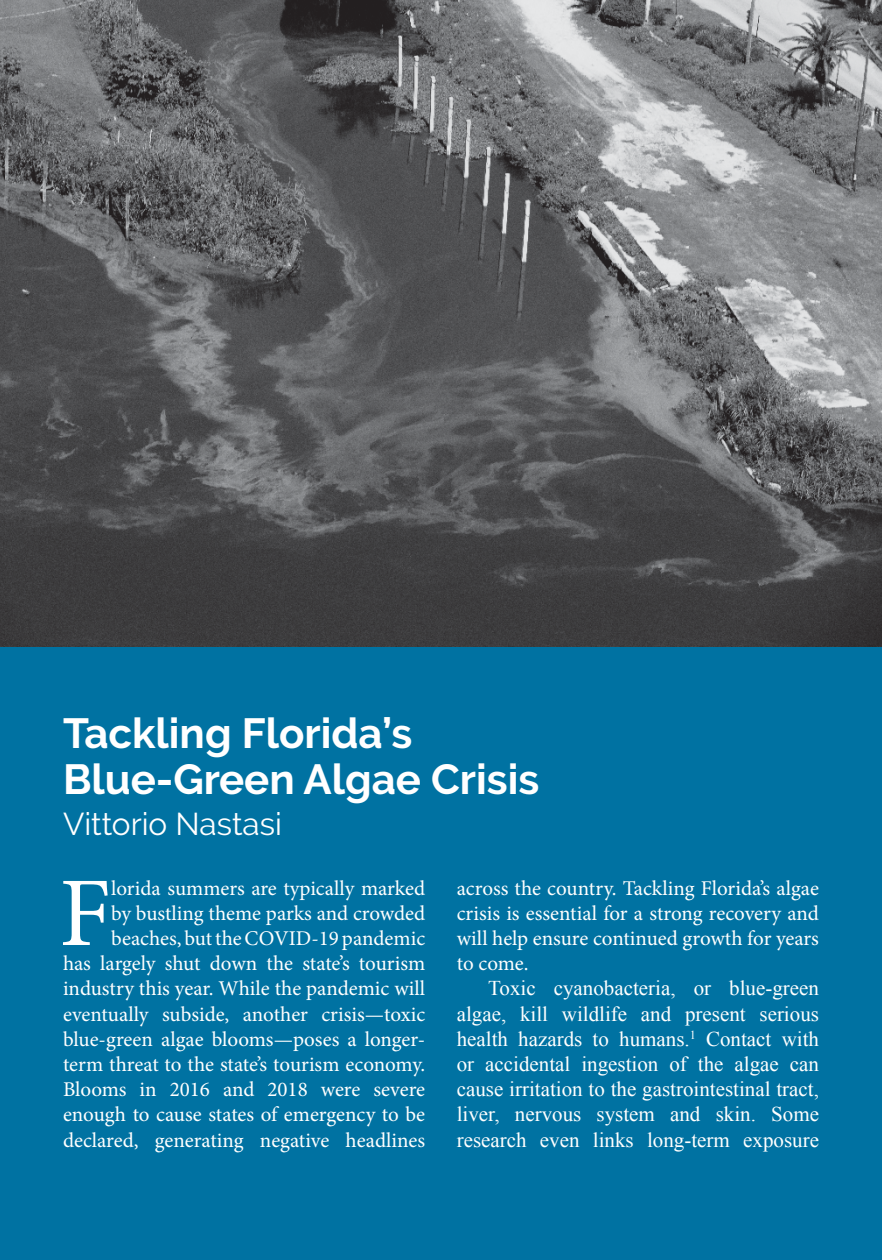
<style>
.page{position:relative;width:882px;height:1260px;background:#fff}
.page>*{position:absolute;margin:0;border:0;box-sizing:border-box;transform-origin:0 0}
.t1{font:98.52px "Minion Pro";color:#fff}
.t2{font:700 42px/45.5px "Raleway";color:#fff}
.t3{font:31.5px "Raleway";color:#fff}
.t4{font:21px/25.2px "Minion Pro";color:#fff;text-align:right}
.t5{font:21px/25.2px "Times New Roman";color:#fff;text-align:justify}
</style>
<div class="page">
<div style="left:0;top:646px;width:882px;height:614px;background:#0072a2"></div>
<img style="left:0;top:0;width:882px;height:646px">
<h2 class="t2" style="left:63px;top:711px;width:478px">Tackling Florida’s<br>Blue-Green Algae Crisis</h2>
<h3 class="t3" style="left:63px;top:805px;width:220px">Vittorio Nastasi</h3>
<p class="t4" style="left:63px;top:875px;width:364px">lorida summers are typically marked<br>by bustling theme parks and crowded beaches, but the COVID-19 pandemic<br>has largely shut down the state’s tourism industry this year. While the pandemic will eventually subside, another crisis—toxic blue-green algae blooms—poses a longer&shy;term threat to the state’s tourism economy.<br>Blooms in 2016 and 2018 were severe enough to cause states of emergency to be declared, generating negative headlines</p>
<p class="t4" style="left:457px;top:875px;width:364px;text-align:justify">across the country. Tackling Florida’s algae crisis is essential for a strong recovery and will help ensure continued growth for years to come.</p>
<h1 class="t1" style="left:59px;top:848px;width:54px">F</h1>
<p class="t5" style="left:457px;top:975px;width:364px;text-indent:32px">Toxic cyanobacteria, or blue-green algae, kill wildlife and present serious health hazards to humans.<sup>1</sup> Contact with or accidental ingestion of the algae can cause irritation to the gastrointestinal tract, liver, nervous system and skin. Some research even links long-term exposure</p>
</div>
